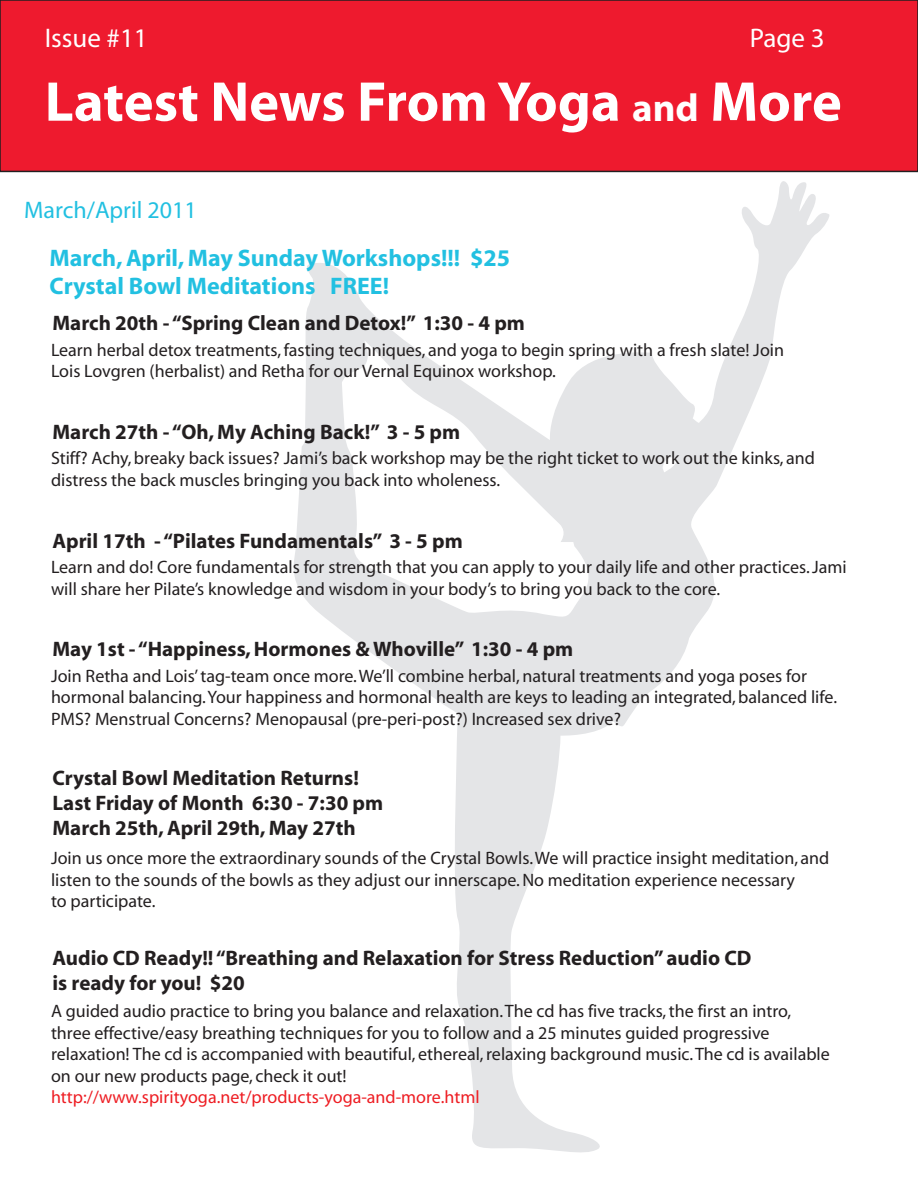
<style>
.page{position:relative;width:918px;height:1188px;background:#fff}
.page>*{position:absolute;margin:0;border:0;box-sizing:border-box;transform-origin:0 0}
.t1{font:700 56.55px "Myriad";color:#fff}
.t2{font:27px "Myriad";color:#fff}
.t3{font:700 24px/28.8px "Myriad";color:#22c0e1}
.t4{font:24px "Myriad";color:#22c0e1}
.t5{font:700 21px/25.2px "Myriad";color:#231f20}
.t6{font:18px/21.6px "Myriad";color:#231f20}
.s1{font-size:39px}
.s2{color:#ee1d23}
</style>
<div class="page">
<svg style="left:294px;top:181px;width:536px;height:972px"></svg>
<svg style="left:342px;top:340px;width:260px;height:280px"></svg>
<svg style="left:663px;top:457px;width:15px;height:15px"></svg>
<div style="left:0;top:0;width:918px;height:172px;background:#ee1a2e;border:2px solid #231f20"></div>
<p class="t2" style="left:45px;top:25px;width:105px">Issue #11</p>
<p class="t2" style="left:750px;top:25px;width:76px">Page 3</p>
<p class="t1" style="left:45px;top:73px;width:799px">Latest News From Yoga <span class="s1">and</span> More</p>
<p class="t4" style="left:24px;top:198px;width:174px">March/April 2011</p>
<p class="t3" style="left:50px;top:244px;width:462px">March, April, May Sunday Workshops!!! $25<br>Crystal Bowl Meditations FREE!</p>
<p class="t5" style="left:52px;top:311px;width:474px">March 20th - “Spring Clean and Detox!” 1:30 - 4 pm</p>
<p class="t6" style="left:51px;top:339px;width:735px">Learn herbal detox treatments, fasting techniques, and yoga to begin spring with a fresh slate! Join<br>Lois Lovgren (herbalist) and Retha for our Vernal Equinox workshop.</p>
<p class="t5" style="left:52px;top:420px;width:409px">March 27th - “Oh, My Aching Back!” 3 - 5 pm</p>
<p class="t6" style="left:51px;top:448px;width:766px">Stiff? Achy, breaky back issues? Jami’s back workshop may be the right ticket to work out the kinks, and distress the back muscles bringing you back into wholeness.</p>
<p class="t5" style="left:52px;top:529px;width:412px">April 17th - “Pilates Fundamentals” 3 - 5 pm</p>
<p class="t6" style="left:51px;top:557px;width:797px">Learn and do! Core fundamentals for strength that you can apply to your daily life and other practices. Jami will share her Pilate’s knowledge and wisdom in your body’s to bring you back to the core.</p>
<p class="t5" style="left:52px;top:637px;width:522px">May 1st - “Happiness, Hormones &amp; Whoville” 1:30 - 4 pm</p>
<p class="t6" style="left:51px;top:666px;width:788px">Join Retha and Lois’ tag-team once more. We’ll combine herbal, natural treatments and yoga poses for hormonal balancing. Your happiness and hormonal health are keys to leading an integrated, balanced life.<br>PMS? Menstrual Concerns? Menopausal (pre-peri-post?) Increased sex drive?</p>
<p class="t5" style="left:52px;top:766px;width:332px">Crystal Bowl Meditation Returns!<br>Last Friday of Month 6:30 - 7:30 pm<br>March 25th, April 29th, May 27th</p>
<p class="t6" style="left:51px;top:848px;width:780px">Join us once more the extraordinary sounds of the Crystal Bowls. We will practice insight meditation, and listen to the sounds of the bowls as they adjust our innerscape. No meditation experience necessary<br>to participate.</p>
<p class="t5" style="left:52px;top:946px;width:701px">Audio CD Ready!! “Breathing and Relaxation for Stress Reduction” audio CD is ready for you! $20</p>
<p class="t6" style="left:51px;top:1001px;width:780px">A guided audio practice to bring you balance and relaxation. The cd has five tracks, the first an intro, three effective/easy breathing techniques for you to follow and a 25 minutes guided progressive relaxation! The cd is accompanied with beautiful, ethereal, relaxing background music. The cd is available on our new products page, check it out!<br><span class="s2">http://www.spirityoga.net/products-yoga-and-more.html</span></p>
</div>
